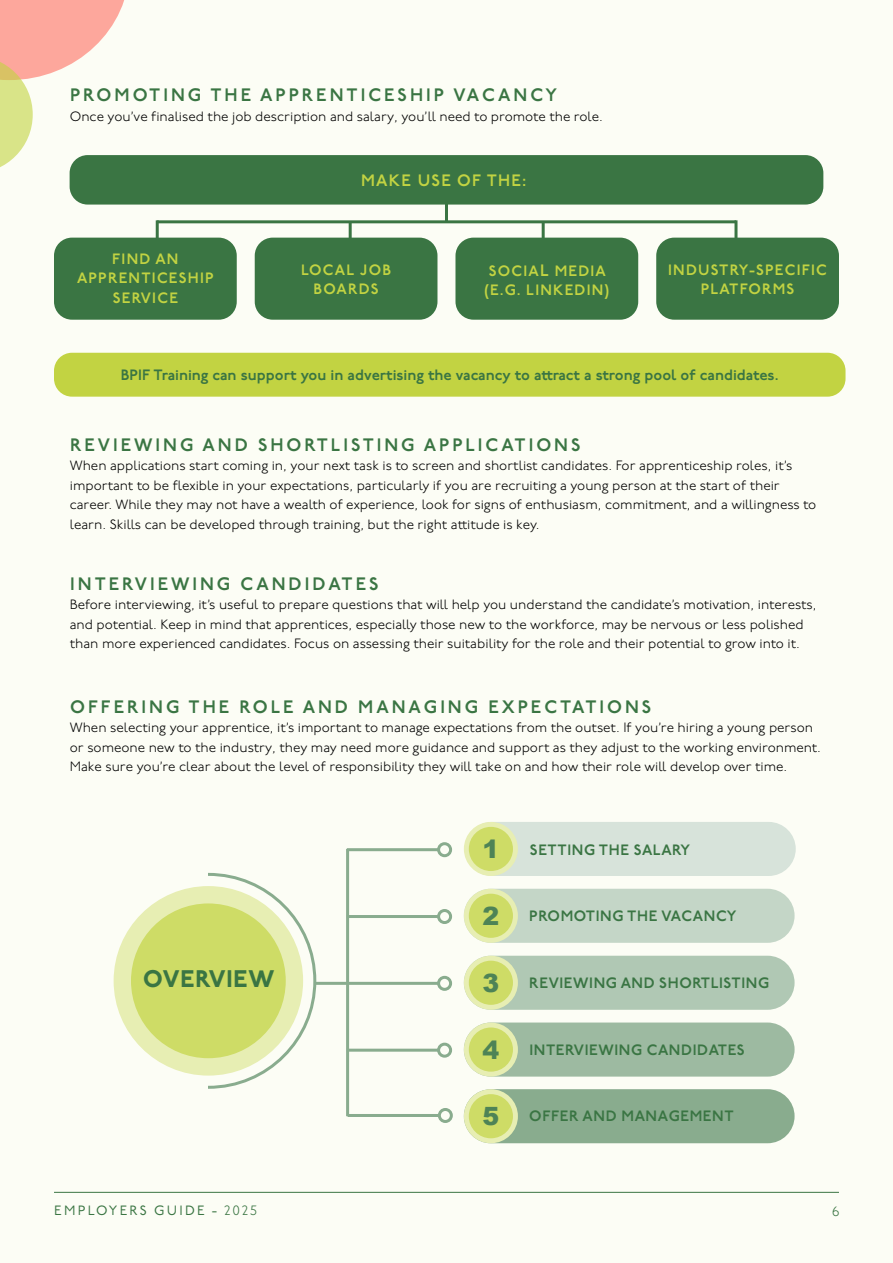
<style>
.page{position:relative;width:893px;height:1263px;background:#fcfdf5}
.page>*{position:absolute;margin:0;border:0;box-sizing:border-box;transform-origin:0 0}
.t1{font:900 25.2px "Arial";color:#4e8356}
.t2{font:800 24px "P22 Underground";letter-spacing:.035em;color:#3a7543}
.t3{font:600 18px "P22 Underground";letter-spacing:.165em;color:#3a7543}
.t4{font:600 16.5px "P22 Underground";letter-spacing:.08em;color:#c2d342}
.t5{font:600 15px "P22 Underground";letter-spacing:.04em;color:#3a7543}
.t6{font:600 15px/19.5px "P22 Underground";letter-spacing:.08em;color:#c2d342;text-align:center}
.t7{font:600 15px "P22 Underground";color:#3a7543}
.t8{font:300 13.5px/19.5px "P22 Underground";color:#000}
.t9{font:13.5px "P22 Underground";letter-spacing:.165em;color:#3a7543}
.t10{font:300 13.5px "P22 Underground";color:#3a7543}
.s1{font-size:16.5px}
.s2{font-weight:300}
</style>
<div class="page">
<div style="left:54px;top:238px;width:183px;height:82px;background:#3a7543;border-radius:18px"></div>
<hr style="left:156px;top:220px;width:3px;height:23px;background:#3a7543">
<div style="left:656px;top:238px;width:183px;height:82px;background:#3a7543;border-radius:18px"></div>
<hr style="left:734px;top:220px;width:3px;height:23px;background:#3a7543">
<div style="left:455px;top:238px;width:183px;height:82px;background:#3a7543;border-radius:18px"></div>
<hr style="left:542px;top:221px;width:3px;height:23px;background:#3a7543">
<hr style="left:54px;top:1192px;width:785px;height:1px;background:#3a7543">
<div style="left:70px;top:155px;width:753px;height:50px;background:#3a7543;border-radius:18px"></div>
<div style="left:255px;top:238px;width:182px;height:82px;background:#3a7543;border-radius:18px"></div>
<hr style="left:445px;top:198px;width:3px;height:23px;background:#3a7543">
<hr style="left:349px;top:221px;width:3px;height:23px;background:#3a7543">
<hr style="left:157px;top:220px;width:579px;height:3px;background:#3a7543">
<div style="left:54px;top:353px;width:791px;height:44px;background:#c2d342;border-radius:18px"></div>
<div style="left:465px;top:822px;width:331px;height:54px;background:#d7e3da;border-radius:27px"></div>
<div style="left:464px;top:889px;width:331px;height:54px;background:#c4d6c7;border-radius:27px"></div>
<div style="left:464px;top:956px;width:331px;height:54px;background:#b0c8b4;border-radius:27px"></div>
<div style="left:464px;top:1022px;width:331px;height:54px;background:#9dbaa1;border-radius:27px"></div>
<div style="left:464px;top:1089px;width:331px;height:54px;background:#89ac8e;border-radius:27px"></div>
<div style="left:464px;top:822px;width:54px;height:54px;background:#e7eeb3;border-radius:50%"></div>
<div style="left:464px;top:956px;width:54px;height:54px;background:#e7eeb3;border-radius:50%"></div>
<div style="left:464px;top:889px;width:54px;height:54px;background:#e7eeb3;border-radius:50%"></div>
<div style="left:464px;top:1022px;width:54px;height:54px;background:#e7eeb3;border-radius:50%"></div>
<div style="left:469px;top:827px;width:44px;height:44px;background:#cedc66;border-radius:50%"></div>
<div style="left:469px;top:961px;width:44px;height:44px;background:#cedc66;border-radius:50%"></div>
<div style="left:469px;top:894px;width:44px;height:44px;background:#cedc66;border-radius:50%"></div>
<div style="left:469px;top:1027px;width:44px;height:45px;background:#cedc66;border-radius:50%"></div>
<div style="left:464px;top:1089px;width:54px;height:54px;background:#e7eeb3;border-radius:50%"></div>
<div style="left:469px;top:1094px;width:44px;height:44px;background:#cedc66;border-radius:50%"></div>
<hr style="left:346px;top:849px;width:3px;height:267px;background:#89ac8e">
<hr style="left:347px;top:848px;width:92px;height:3px;background:#89ac8e">
<div style="left:437px;top:842px;width:15px;height:15px;border:3px solid #89ac8e;border-radius:50%"></div>
<hr style="left:347px;top:915px;width:92px;height:3px;background:#89ac8e">
<div style="left:437px;top:909px;width:15px;height:15px;border:3px solid #89ac8e;border-radius:50%"></div>
<hr style="left:315px;top:982px;width:124px;height:3px;background:#89ac8e">
<div style="left:437px;top:976px;width:15px;height:15px;border:3px solid #89ac8e;border-radius:50%"></div>
<hr style="left:347px;top:1049px;width:92px;height:3px;background:#89ac8e">
<div style="left:437px;top:1043px;width:15px;height:15px;border:3px solid #89ac8e;border-radius:50%"></div>
<hr style="left:348px;top:1114px;width:91px;height:3px;background:#89ac8e">
<div style="left:438px;top:1108px;width:15px;height:15px;border:3px solid #89ac8e;border-radius:50%"></div>
<div style="left:114px;top:886px;width:189px;height:189px;background:#e7eeb3;border-radius:50%"></div>
<div style="left:131px;top:903px;width:155px;height:155px;background:#cedc66;border-radius:50%"></div>
<svg style="left:0;top:0;width:130px;height:173px"></svg>
<h3 class="t3" style="left:70px;top:85px;width:488px">PROMOTING THE APPRENTICESHIP VACANCY</h3>
<p class="t8" style="left:70px;top:107px;width:535px">Once you’ve finalised the job description and salary, you’ll need to promote the role.</p>
<p class="t4" style="left:361px;top:171px;width:167px">MAKE USE OF THE:</p>
<p class="t6" style="left:77px;top:249px;width:138px">FIND AN<br>APPRENTICESHIP<br>SERVICE</p>
<p class="t6" style="left:301px;top:260px;width:91px">LOCAL JOB<br>BOARDS</p>
<p class="t6" style="left:484px;top:261px;width:126px;text-align:left">SOCIA<span class="s1">L</span> MEDIA (E.G. LINKEDIN)</p>
<p class="t6" style="left:668px;top:260px;width:160px">INDUSTRY-SPECIFIC<br>PLATFORMS</p>
<p class="t7" style="left:121px;top:366px;width:659px">BPIF Training can support you in advertising the vacancy to attract a strong pool of candidates.</p>
<h3 class="t3" style="left:70px;top:435px;width:512px">REVIEWING AND SHORTLISTING APPLICATIONS</h3>
<p class="t8" style="left:70px;top:457px;width:748px">When applications start coming in, your next task is to screen and shortlist candidates. For apprenticeship roles, it’s important to be flexible in your expectations, particularly if you are recruiting a young person at the start of their career. While they may not have a wealth of experience, look for signs of enthusiasm, commitment, and a willingness to learn. Skills can be developed through training, but the right attitude is key.</p>
<h3 class="t3" style="left:70px;top:573px;width:310px">INTERVIEWING CANDIDATES</h3>
<p class="t8" style="left:70px;top:595px;width:748px">Before interviewing, it’s useful to prepare questions that will help you understand the candidate’s motivation, interests, and potential. Keep in mind that apprentices, especially those new to the workforce, may be nervous or less polished than more experienced candidates. Focus on assessing their suitability for the role and their potential to grow into it.</p>
<h3 class="t3" style="left:70px;top:696px;width:583px">OFFERING THE ROLE AND MANAGING EXPECTATIONS</h3>
<p class="t8" style="left:70px;top:718px;width:753px">When selecting your apprentice, it’s important to manage expectations from the outset. If you’re hiring a young person or someone new to the industry, they may need more guidance and support as they adjust to the working environment.<br>Make sure you’re clear about the level of responsibility they will take on and how their role will develop over time.</p>
<h2 class="t2" style="left:143px;top:965px;width:133px">OVERVIEW</h2>
<h1 class="t1" style="left:482px;top:831px;width:18px">1</h1>
<p class="t5" style="left:530px;top:841px;width:162px">SETTING THE SALARY</p>
<h1 class="t1" style="left:482px;top:897px;width:18px">2</h1>
<p class="t5" style="left:529px;top:908px;width:209px">PROMOTING THE VACANCY</p>
<h1 class="t1" style="left:482px;top:964px;width:18px">3</h1>
<p class="t5" style="left:529px;top:974px;width:241px">REVIEWING AND SHORTLISTING</p>
<h1 class="t1" style="left:482px;top:1031px;width:18px">4</h1>
<p class="t5" style="left:529px;top:1041px;width:217px">INTERVIEWING CANDIDATES</p>
<h1 class="t1" style="left:482px;top:1098px;width:18px">5</h1>
<p class="t5" style="left:529px;top:1107px;width:206px">OFFER AND MANAGEMENT</p>
<p class="t9" style="left:54px;top:1203px;width:204px">EMPLOYERS GUIDE - <span class="s2">2025</span></p>
<p class="t10" style="left:832px;top:1204px;width:9px">6</p>
</div>
